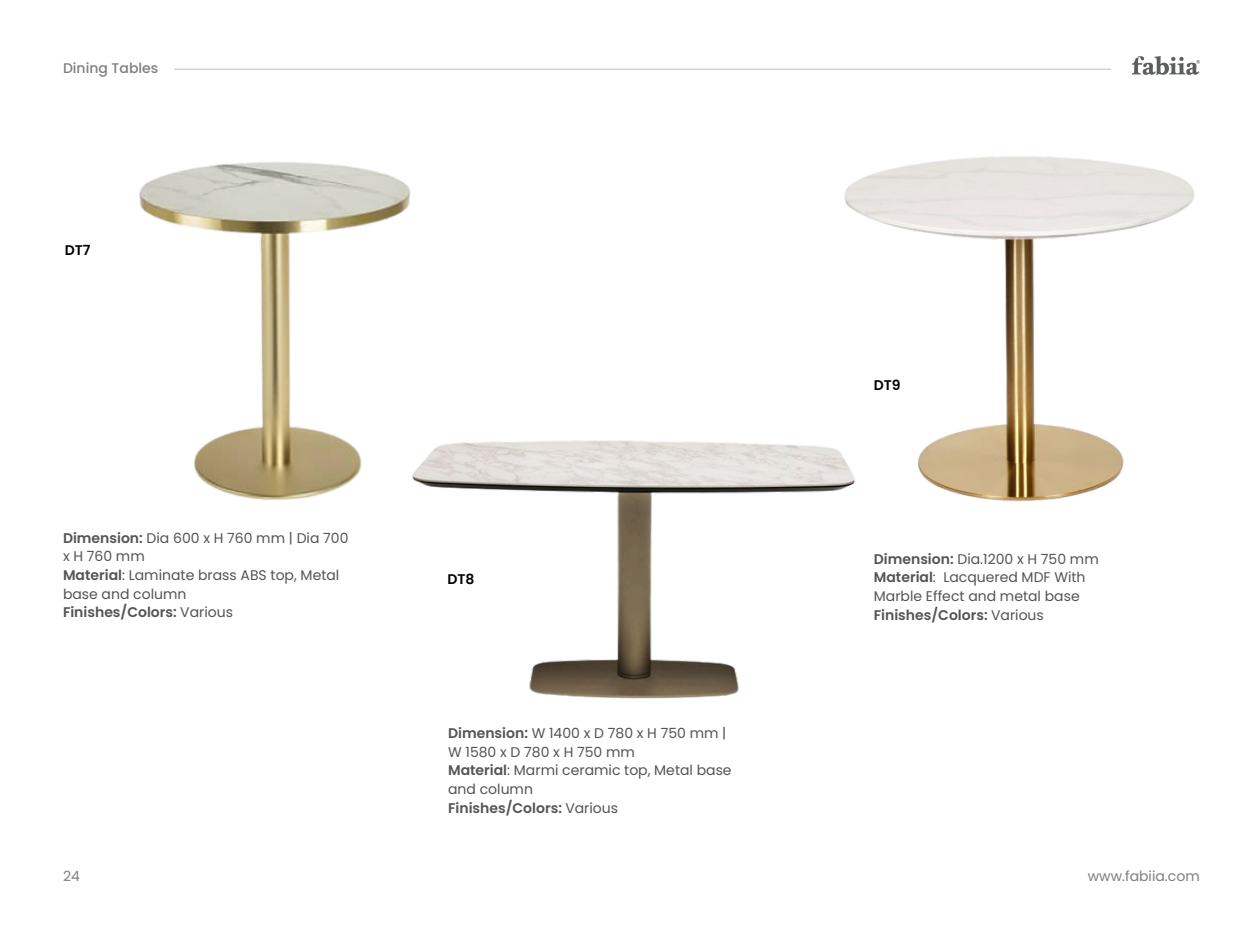
<style>
.page{position:relative;width:1260px;height:945px;background:#fff}
.page>*{position:absolute;margin:0;border:0;box-sizing:border-box;transform-origin:0 0}
.t1{font:14px/18.7px "Poppins";color:#545454}
.t2{font:600 14px "Poppins";color:#545454}
.t3{font:14px "Poppins";color:#7f7f7f}
.t4{font:500 14px "Poppins";color:#7f7f7f}
.t5{font:600 14px "Poppins";color:#000}
.s1{font-weight:600}
.s2{font-weight:400}
</style>
<div class="page">
<img style="left:1132px;top:56px;width:67px;height:18px">
<hr style="left:174px;top:69px;width:937px;height:1px;background:#cdcdd0">
<img style="left:139px;top:162px;width:272px;height:339px">
<img style="left:381px;top:394px;width:439px;height:305px">
<img style="left:820px;top:156px;width:374px;height:346px">
<p class="t4" style="left:63px;top:58px;width:97px">Dining Tables</p>
<p class="t5" style="left:65px;top:240px;width:27px">DT7</p>
<p class="t1" style="left:63px;top:528px;width:287px"><span class="s1">Dimension:</span> Dia 600 x H 760 mm | Dia 700 x H 760 mm</p>
<p class="t1" style="left:63px;top:566px;width:278px"><span class="s1">Material</span>: Laminate brass ABS top, Metal base and column</p>
<h1 class="t2" style="left:63px;top:603px;width:172px">Finishes/Colors: <span class="s2">Various</span></h1>
<p class="t5" style="left:447px;top:569px;width:29px">DT8</p>
<p class="t1" style="left:448px;top:724px;width:280px"><span class="s1">Dimension:</span> W 1400 x D 780 x H 750 mm |<br>W 1580 x D 780 x H 750 mm</p>
<h1 class="t1" style="left:448px;top:761px;width:285px"><span class="s1">Material</span>: Marmi ceramic top, Metal base and column</h1>
<p class="t2" style="left:448px;top:798px;width:172px">Finishes/Colors: <span class="s2">Various</span></p>
<p class="t5" style="left:874px;top:375px;width:28px">DT9</p>
<h1 class="t1" style="left:874px;top:550px;width:226px"><span class="s1">Dimension:</span> Dia.1200 x H 750 mm</h1>
<p class="t1" style="left:874px;top:568px;width:213px"><span class="s1">Material</span>: Lacquered MDF With<br>Marble Effect and metal base<br><span class="s1">Finishes/Colors:</span> Various</p>
<h2 class="t3" style="left:63px;top:866px;width:18px">24</h2>
<p class="t3" style="left:1088px;top:866px;width:114px">www.fabiia.com</p>
</div>
